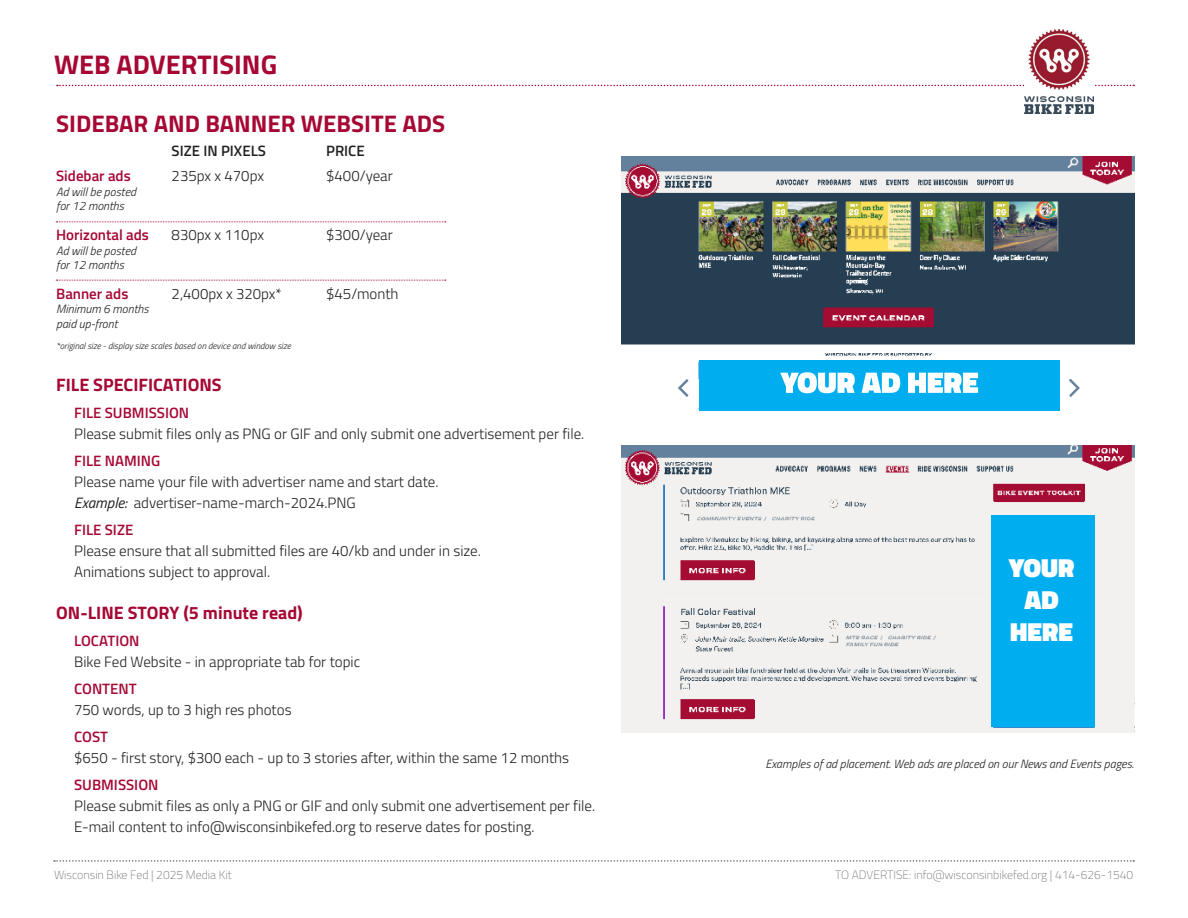
<style>
.page{position:relative;width:1188px;height:918px;background:#fff}
.page>*{position:absolute;margin:0;border:0;box-sizing:border-box;transform-origin:0 0}
.t1{font:700 27px "Titillium";color:#a60733}
.t2{font:900 26.4px/31.8px "Titillium";color:#fff;text-align:center}
.t3{font:700 24px "Titillium";color:#a60733}
.t4{font:700 18px "Titillium";color:#a60733}
.t5{font:300 15px/21px "Titillium";color:#231f20}
.t6{font:600 15px "Titillium";color:#a60733}
.t7{font:600 15px "Titillium";color:#231f20}
.t8{font:italic 300 12px/14.4px "Titillium";color:#231f20}
.t9{font:100 12px "Titillium";color:#636366}
.t10{font:italic 300 9px "Titillium";color:#231f20}
.s1{font-weight:600;color:#a60733}
.s2{font-weight:400;font-style:italic}
</style>
<div class="page">
<svg style="left:54px;top:860px;width:1080px;height:2px"></svg>
<svg style="left:57px;top:85px;width:1077px;height:1px"></svg>
<img style="left:1024px;top:30px;width:69px;height:84px">
<svg style="left:56px;top:222px;width:390px;height:1px"></svg>
<svg style="left:56px;top:280px;width:390px;height:1px"></svg>
<img style="left:622px;top:157px;width:512px;height:253px">
<div style="left:699px;top:361px;width:361px;height:50px;background:#00aeef"></div>
<svg style="left:780px;top:372px;width:198px;height:21px"></svg>
<img style="left:622px;top:446px;width:512px;height:286px">
<div style="left:991px;top:516px;width:104px;height:211px;background:#00aeef"></div>
<div style="left:1102px;top:692px;width:31px;height:41px;background:#f2f1ef"></div>
<p class="t1" style="left:54px;top:44px;width:225px">WEB ADVERTISING</p>
<p class="t3" style="left:56px;top:105px;width:390px">SIDEBAR AND BANNER WEBSITE ADS</p>
<p class="t7" style="left:172px;top:139px;width:96px">SIZE IN PIXELS</p>
<p class="t7" style="left:326px;top:139px;width:40px">PRICE</p>
<p class="t6" style="left:56px;top:165px;width:76px">Sidebar ads</p>
<p class="t5" style="left:172px;top:165px;width:94px">235px x 470px</p>
<p class="t5" style="left:326px;top:165px;width:68px">$400/year</p>
<p class="t8" style="left:56px;top:184px;width:81px">Ad will be posted for 12 months</p>
<p class="t6" style="left:56px;top:224px;width:94px">Horizontal ads</p>
<p class="t5" style="left:172px;top:224px;width:94px">830px x 110px</p>
<p class="t5" style="left:326px;top:224px;width:68px">$300/year</p>
<p class="t8" style="left:56px;top:243px;width:81px">Ad will be posted for 12 months</p>
<p class="t6" style="left:56px;top:282px;width:74px">Banner ads</p>
<p class="t5" style="left:172px;top:282px;width:112px">2,400px x 320px*</p>
<p class="t5" style="left:326px;top:282px;width:74px">$45/month</p>
<p class="t8" style="left:56px;top:301px;width:94px">Minimum 6 months</p>
<p class="t8" style="left:56px;top:316px;width:63px">paid up-front</p>
<p class="t10" style="left:56px;top:339px;width:236px">*original size - display size scales based on device and window size</p>
<p class="t4" style="left:56px;top:371px;width:167px">FILE SPECIFICATIONS</p>
<p class="t5" style="left:74px;top:401px;width:512px"><span class="s1">FILE SUBMISSION<br></span>Please submit files only as PNG or GIF and only submit one advertisement per file.</p>
<p class="t6" style="left:74px;top:449px;width:88px">FILE NAMING</p>
<p class="t5" style="left:74px;top:470px;width:366px">Please name your file with advertiser name and start date.</p>
<p class="t5" style="left:74px;top:491px;width:283px"><span class="s2">Example:</span> advertiser-name-march-2024.PNG</p>
<p class="t6" style="left:74px;top:518px;width:61px">FILE SIZE</p>
<p class="t5" style="left:74px;top:539px;width:408px">Please ensure that all submitted files are 40/kb and under in size.</p>
<p class="t5" style="left:74px;top:560px;width:198px">Animations subject to approval.</p>
<p class="t4" style="left:56px;top:599px;width:248px">ON-LINE STORY (5 minute read)</p>
<p class="t6" style="left:74px;top:629px;width:67px">LOCATION</p>
<p class="t5" style="left:74px;top:650px;width:288px">Bike Fed Website - in appropriate tab for topic</p>
<p class="t6" style="left:74px;top:677px;width:64px">CONTENT</p>
<p class="t5" style="left:74px;top:698px;width:219px">750 words, up to 3 high res photos</p>
<p class="t6" style="left:74px;top:725px;width:35px">COST</p>
<p class="t5" style="left:74px;top:746px;width:497px">$650 - first story, $300 each - up to 3 stories after, within the same 12 months</p>
<p class="t6" style="left:74px;top:773px;width:86px">SUBMISSION</p>
<p class="t5" style="left:74px;top:794px;width:523px">Please submit files as only a PNG or GIF and only submit one advertisement per file.</p>
<p class="t5" style="left:74px;top:815px;width:462px">E-mail content to info@wisconsinbikefed.org to reserve dates for posting.</p>
<p class="t2" style="left:1009px;top:552px;width:67px">YOUR<br>AD</p>
<p class="t2" style="left:1010px;top:616px;width:64px">HERE</p>
<p class="t8" style="left:765px;top:756px;width:370px">Examples of ad placement. Web ads are placed on our News and Events pages.</p>
<p class="t9" style="left:54px;top:867px;width:179px">Wisconsin Bike Fed | 2025 Media Kit</p>
<p class="t9" style="left:835px;top:867px;width:299px">TO ADVERTISE: info@wisconsinbikefed.org | 414-626-1540</p>
</div>
